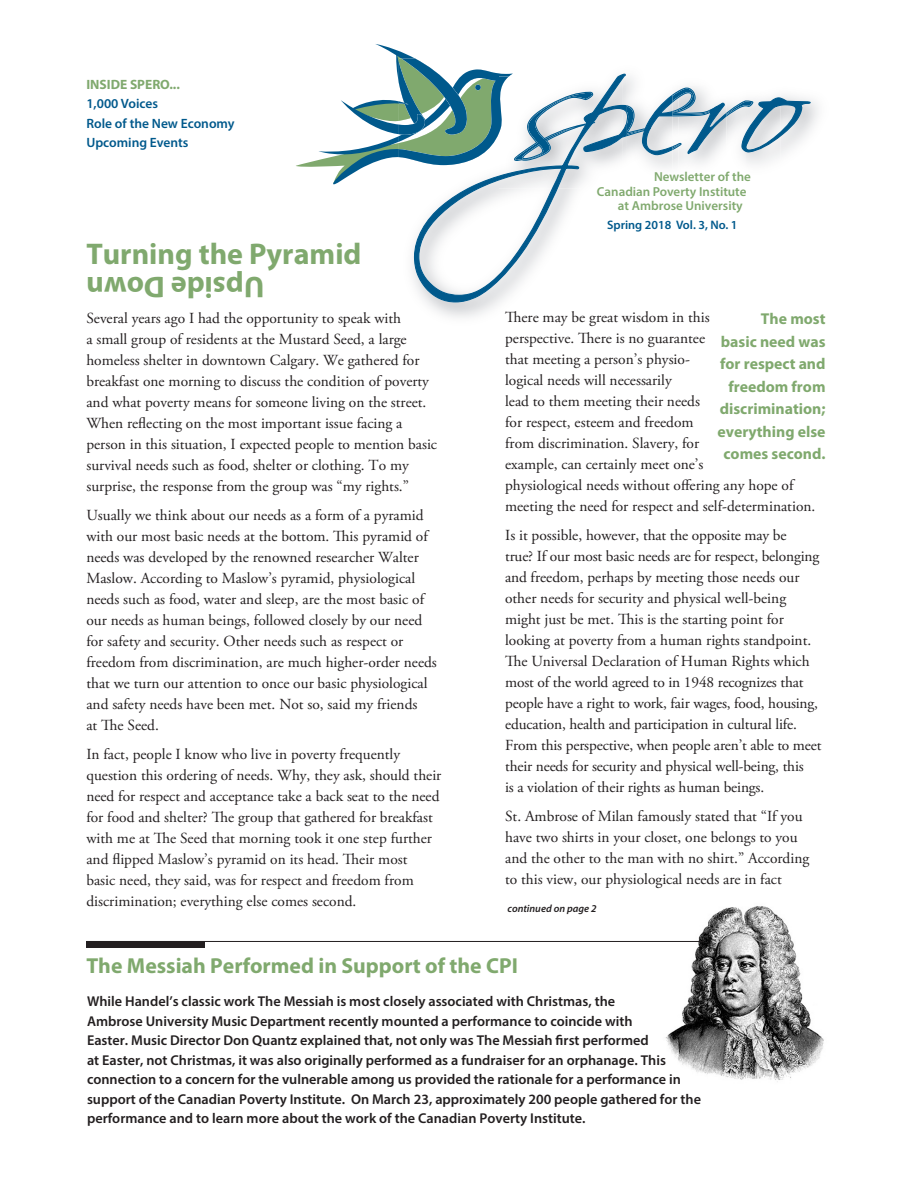
<style>
.page{position:relative;width:918px;height:1188px;background:#fff}
.page>*{position:absolute;margin:0;border:0;box-sizing:border-box;transform-origin:0 0}
.t1{font:700 30px "Myriad Pro";color:#80a96e}
.t2{font:700 21.75px "Myriad Pro";color:#80a96e}
.t3{font:700 15.75px/22.5px "Myriad Pro";color:#80a96e;text-align:right}
.t4{font:15.3px/21px "Adobe Garamond Pro";color:#231f20}
.t5{font:600 14.25px/19.5px "Myriad Pro";color:#231f20}
.t6{font:600 13.5px/19.2px "Myriad Pro";color:#00598c}
.t7{font:700 13.5px "Myriad Pro";color:#80a96e}
.t8{font:600 13.05px "Myriad Pro";color:#80a96e}
.t9{font:600 12.3px "Myriad Pro";color:#00598c}
.t10{font:italic 600 10.5px "Myriad Pro";color:#231f20}
</style>
<div class="page">
<svg style="left:296px;top:44px;width:217px;height:141px"></svg>
<img style="left:399px;top:114px;width:15px;height:21px">
<svg style="left:414px;top:74px;width:213px;height:229px"></svg>
<img style="left:627px;top:73px;width:45px;height:100px">
<img style="left:627px;top:105px;width:15px;height:31px">
<img style="left:684px;top:86px;width:14px;height:2px">
<svg style="left:642px;top:88px;width:169px;height:67px"></svg>
<div style="left:86px;top:941px;width:119px;height:7px;background:#231f20"></div>
<img style="left:665px;top:906px;width:159px;height:176px">
<hr style="left:86px;top:941px;width:617px;height:1px;background:#231f20">
<p class="t7" style="left:86px;top:76px;width:95px">INSIDE SPERO...</p>
<p class="t6" style="left:86px;top:94px;width:150px">1,000 Voices<br>Role of the New Economy<br>Upcoming Events</p>
<h1 class="t1" style="left:86px;top:234px;width:277px">Turning the Pyramid</h1>
<h1 class="t1" style="left:264px;top:307px;width:179px;rotate:-180deg">Upside Down</h1>
<p class="t4" style="left:86px;top:308px;width:352px">Several years ago I had the opportunity to speak with<br>a small group of residents at the Mustard Seed, a large homeless shelter in downtown Calgary. We gathered for breakfast one morning to discuss the condition of poverty and what poverty means for someone living on the street.<br>When reflecting on the most important issue facing a person in this situation, I expected people to mention basic survival needs such as food, shelter or clothing. To my surprise, the response from the group was “my rights.”</p>
<p class="t4" style="left:86px;top:505px;width:352px">Usually we think about our needs as a form of a pyramid with our most basic needs at the bottom. This pyramid of needs was developed by the renowned researcher Walter Maslow. According to Maslow’s pyramid, physiological needs such as food, water and sleep, are the most basic of our needs as human beings, followed closely by our need for safety and security. Other needs such as respect or freedom from discrimination, are much higher-order needs that we turn our attention to once our basic physiological and safety needs have been met. Not so, said my friends<br>at The Seed.</p>
<p class="t4" style="left:86px;top:744px;width:357px">In fact, people I know who live in poverty frequently question this ordering of needs. Why, they ask, should their need for respect and acceptance take a back seat to the need for food and shelter? The group that gathered for breakfast with me at The Seed that morning took it one step further and flipped Maslow’s pyramid on its head. Their most<br>basic need, they said, was for respect and freedom from discrimination; everything else comes second.</p>
<p class="t8" style="left:654px;top:169px;width:98px">Newsletter of the</p>
<p class="t8" style="left:597px;top:183px;width:151px">Canadian Poverty Institute</p>
<p class="t8" style="left:618px;top:198px;width:126px">at Ambrose University</p>
<p class="t9" style="left:607px;top:217px;width:132px">Spring 2018 Vol. 3, No. 1</p>
<p class="t4" style="left:505px;top:307px;width:312px">There may be great wisdom in this<br>perspective. There is no guarantee<br>that meeting a person’s physio-<br>logical needs will necessarily<br>lead to them meeting their needs<br>for respect, esteem and freedom<br>from discrimination. Slavery, for<br>example, can certainly meet one’s<br>physiological needs without offering any hope of meeting the need for respect and self-determination.</p>
<p class="t4" style="left:505px;top:525px;width:318px">Is it possible, however, that the opposite may be<br>true? If our most basic needs are for respect, belonging and freedom, perhaps by meeting those needs our other needs for security and physical well-being might just be met. This is the starting point for looking at poverty from a human rights standpoint.<br>The Universal Declaration of Human Rights which most of the world agreed to in 1948 recognizes that people have a right to work, fair wages, food, housing, education, health and participation in cultural life.<br>From this perspective, when people aren’t able to meet their needs for security and physical well-being, this<br>is a violation of their rights as human beings.</p>
<p class="t4" style="left:505px;top:807px;width:306px">St. Ambrose of Milan famously stated that “If you have two shirts in your closet, one belongs to you and the other to the man with no shirt.” According to this view, our physiological needs are in fact</p>
<p class="t3" style="left:718px;top:307px;width:109px">The most<br>basic need was for respect and freedom from discrimination; everything else comes second.</p>
<p class="t10" style="left:508px;top:902px;width:91px">continued on page 2</p>
<h2 class="t2" style="left:86px;top:952px;width:433px">The Messiah Performed in Support of the CPI</h2>
<p class="t5" style="left:87px;top:991px;width:616px">While Handel’s classic work The Messiah is most closely associated with Christmas, the<br>Ambrose University Music Department recently mounted a performance to coincide with<br>Easter. Music Director Don Quantz explained that, not only was The Messiah first performed<br>at Easter, not Christmas, it was also originally performed as a fundraiser for an orphanage. This connection to a concern for the vulnerable among us provided the rationale for a performance in support of the Canadian Poverty Institute. On March 23, approximately 200 people gathered for the performance and to learn more about the work of the Canadian Poverty Institute.</p>
</div>
